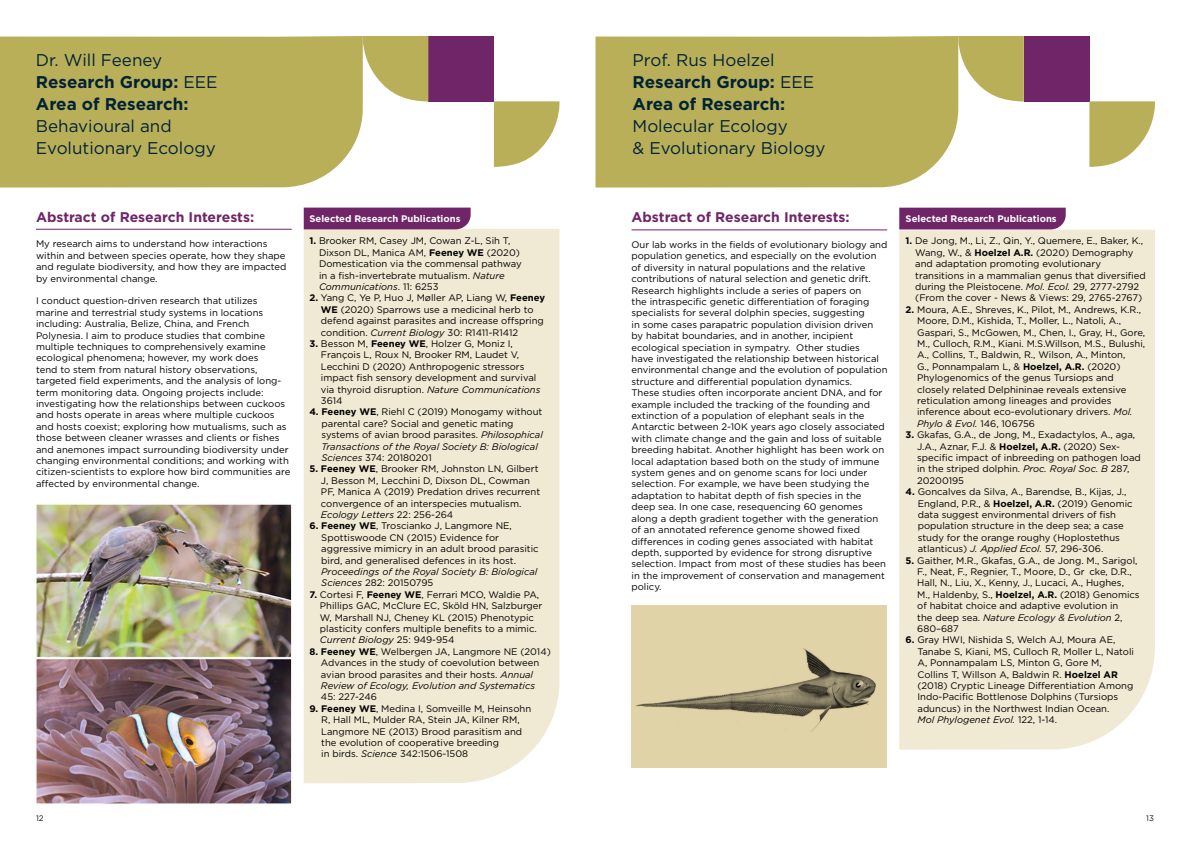
<style>
.page{position:relative;width:1191px;height:842px;background:#fff}
.page>*{position:absolute;margin:0;border:0;box-sizing:border-box;transform-origin:0 0}
.t1{font:700 17px/22px "Gotham";color:#002337}
.t2{font:17px/22px "Gotham";color:#002337}
.t3{font:700 14px "Gotham";color:#6f2568}
.t4{font:9.5px/11.4px "Gotham";color:#000}
.t5{font:italic 9.5px/11.4px "Gotham";color:#000}
.t6{font:700 9.5px "Gotham";color:#fff}
.t7{font:8px "Gotham";color:#12110c}
.s1{font-weight:400}
.s2{font-weight:700}
.s3{font-style:italic}
.s4{font-style:normal}
</style>
<div class="page">
<div style="left:595px;top:36px;width:363px;height:152px;background:#baaf59"></div>
<div style="left:0;top:36px;width:363px;height:152px;background:#baaf59"></div>
<div style="left:1023px;top:36px;width:66px;height:66px;background:#6f2568"></div>
<div style="left:428px;top:36px;width:66px;height:66px;background:#6f2568"></div>
<svg style="left:1089px;top:101px;width:66px;height:66px"></svg>
<svg style="left:494px;top:101px;width:66px;height:66px"></svg>
<svg style="left:957px;top:36px;width:66px;height:66px"></svg>
<svg style="left:361px;top:36px;width:67px;height:66px"></svg>
<div style="left:899px;top:208px;width:166px;height:21px;background:#6f2568"></div>
<div style="left:304px;top:208px;width:166px;height:21px;background:#6f2568"></div>
<img style="left:38px;top:506px;width:252px;height:296px">
<div style="left:36px;top:504px;width:256px;height:300px;border:1px solid #fafafb"></div>
<div style="left:304px;top:229px;width:255px;height:554px;background:#f0e9d3"></div>
<hr style="left:36px;top:229px;width:256px;height:1px;background:#6f2568">
<div style="left:899px;top:230px;width:256px;height:520px;background:#f0e9d3"></div>
<hr style="left:631px;top:229px;width:256px;height:1px;background:#6f2568">
<div style="left:631px;top:605px;width:256px;height:163px;background:#e1d3a8"></div>
<img style="left:636px;top:648px;width:240px;height:84px">
<h1 class="t1" style="left:36px;top:49px;width:183px"><span class="s1">Dr. Will Feeney<br></span>Research Group: <span class="s1">EEE<br></span>Area of Research:</h1>
<h1 class="t2" style="left:36px;top:114px;width:181px">Behavioural and<br>Evolutionary Ecology</h1>
<h2 class="t3" style="left:36px;top:207px;width:220px">Abstract of Research Interests:</h2>
<p class="t4" style="left:36px;top:238px;width:252px">My research aims to understand how interactions within and between species operate, how they shape and regulate biodiversity, and how they are impacted by environmental change.</p>
<p class="t4" style="left:36px;top:295px;width:256px">I conduct question-driven research that utilizes marine and terrestrial study systems in locations including: Australia, Belize, China, and French Polynesia. I aim to produce studies that combine multiple techniques to comprehensively examine ecological phenomena; however, my work does<br>tend to stem from natural history observations, targeted field experiments, and the analysis of long&shy;term monitoring data. Ongoing projects include: investigating how the relationships between cuckoos and hosts operate in areas where multiple cuckoos and hosts coexist; exploring how mutualisms, such as those between cleaner wrasses and clients or fishes and anemones impact surrounding biodiversity under changing environmental conditions; and working with citizen-scientists to explore how bird communities are affected by environmental change.</p>
<p class="t6" style="left:309px;top:212px;width:153px">Selected Research Publications</p>
<p class="t4" style="left:319px;top:235px;width:204px;text-indent:-10px"><span class="s2">1.</span> Brooker RM, Casey JM, Cowan Z-L, Sih T, Dixson DL, Manica AM, <span class="s2">Feeney WE</span> (2020)<br>Domestication via the commensal pathway in a fish-invertebrate mutualism. <span class="s3">Nature Communications</span>. 11: 6253</p>
<p class="t4" style="left:321px;top:292px;width:226px;text-indent:-11px"><span class="s2">2.</span> Yang C, Ye P, Huo J, Møller AP, Liang W, <span class="s2">Feeney WE</span> (2020) Sparrows use a medicinal herb to defend against parasites and increase offspring condition. <span class="s3">Current Biology</span> 30: R1411-R1412</p>
<p class="t4" style="left:321px;top:338px;width:221px;text-indent:-11px"><span class="s2">3.</span> Besson M, <span class="s2">Feeney WE</span>, Holzer G, Moniz I, François L, Roux N, Brooker RM, Laudet V, Lecchini D (2020) Anthropogenic stressors impact fish sensory development and survival via thyroid disruption. <span class="s3">Nature Communications </span>3614</p>
<p class="t4" style="left:321px;top:406px;width:223px;text-indent:-12px"><span class="s2">4. Feeney WE</span>, Riehl C (2019) Monogamy without parental care? Social and genetic mating systems of avian brood parasites. <span class="s3">Philosophical Transactions of the Royal Society B: Biological Sciences</span> 374: 20180201</p>
<p class="t4" style="left:321px;top:463px;width:221px;text-indent:-12px"><span class="s2">5. Feeney WE</span>, Brooker RM, Johnston LN, Gilbert J, Besson M, Lecchini D, Dixson DL, Cowman PF, Manica A (2019) Predation drives recurrent convergence of an interspecies mutualism.<br><span class="s3">Ecology Letters</span> 22: 256-264</p>
<p class="t4" style="left:321px;top:520px;width:219px;text-indent:-12px"><span class="s2">6. Feeney WE</span>, Troscianko J, Langmore NE, Spottiswoode CN (2015) Evidence for aggressive mimicry in an adult brood parasitic bird, and generalised defences in its host.</p>
<p class="t5" style="left:321px;top:566px;width:218px">Proceedings of the Royal Society B: Biological<br>Sciences <span class="s4">282: 20150795</span></p>
<p class="t4" style="left:320px;top:588px;width:224px;text-indent:-10px"><span class="s2">7.</span> Cortesi F, <span class="s2">Feeney WE</span>, Ferrari MCO, Waldie PA, Phillips GAC, McClure EC, Sköld HN, Salzburger W, Marshall NJ, Cheney KL (2015) Phenotypic plasticity confers multiple benefits to a mimic.<br><span class="s3">Current Biology</span> 25: 949-954</p>
<p class="t4" style="left:321px;top:645px;width:231px;text-indent:-12px"><span class="s2">8. Feeney WE</span>, Welbergen JA, Langmore NE (2014)<br>Advances in the study of coevolution between avian brood parasites and their hosts. <span class="s3">Annual Review of Ecology, Evolution and Systematics</span></p>
<p class="t4" style="left:321px;top:691px;width:57px">45: 227-246</p>
<p class="t4" style="left:321px;top:702px;width:211px;text-indent:-12px"><span class="s2">9. Feeney WE</span>, Medina I, Somveille M, Heinsohn R, Hall ML, Mulder RA, Stein JA, Kilner RM, Langmore NE (2013) Brood parasitism and the evolution of cooperative breeding<br>in birds. <span class="s3">Science</span> 342:1506-1508</p>
<h1 class="t1" style="left:632px;top:49px;width:183px"><span class="s1">Prof. Rus Hoelzel<br></span>Research Group: <span class="s1">EEE<br></span>Area of Research:</h1>
<h1 class="t2" style="left:632px;top:115px;width:194px">Molecular Ecology<br>&amp; Evolutionary Biology</h1>
<h2 class="t3" style="left:631px;top:208px;width:220px">Abstract of Research Interests:</h2>
<p class="t4" style="left:631px;top:239px;width:257px">Our lab works in the fields of evolutionary biology and population genetics, and especially on the evolution of diversity in natural populations and the relative contributions of natural selection and genetic drift.<br>Research highlights include a series of papers on<br>the intraspecific genetic differentiation of foraging specialists for several dolphin species, suggesting<br>in some cases parapatric population division driven<br>by habitat boundaries, and in another, incipient ecological speciation in sympatry. Other studies<br>have investigated the relationship between historical environmental change and the evolution of population structure and differential population dynamics.<br>These studies often incorporate ancient DNA, and for example included the tracking of the founding and extinction of a population of elephant seals in the Antarctic between 2-10K years ago closely associated with climate change and the gain and loss of suitable breeding habitat. Another highlight has been work on local adaptation based both on the study of immune system genes and on genome scans for loci under selection. For example, we have been studying the adaptation to habitat depth of fish species in the deep sea. In one case, resequencing 60 genomes along a depth gradient together with the generation of an annotated reference genome showed fixed differences in coding genes associated with habitat depth, supported by evidence for strong disruptive selection. Impact from most of these studies has been in the improvement of conservation and management policy.</p>
<p class="t6" style="left:905px;top:212px;width:153px">Selected Research Publications</p>
<p class="t4" style="left:915px;top:235px;width:232px;text-indent:-10px"><span class="s2">1.</span> De Jong, M., Li, Z., Qin, Y., Quemere, E., Baker, K., Wang, W., &amp; <span class="s2">Hoelzel A.R.</span> (2020) Demography and adaptation promoting evolutionary transitions in a mammalian genus that diversified during the Pleistocene. <span class="s3">Mol. Ecol.</span> 29, 2777-2792 (From the cover - News &amp; Views: 29, 2765-2767)</p>
<p class="t4" style="left:917px;top:303px;width:230px;text-indent:-11px"><span class="s2">2.</span> Moura, A.E., Shreves, K., Pilot, M., Andrews, K.R., Moore, D.M., Kishida, T., Moller, L., Natoli, A., Gaspari, S., McGowen, M., Chen, I., Gray, H., Gore, M., Culloch, R.M., Kiani. M.S.Willson, M.S., Bulushi, A., Collins, T., Baldwin, R., Wilson, A., Minton,<br>G., Ponnampalam L, &amp; <span class="s2">Hoelzel, A.R.</span> (2020)<br>Phylogenomics of the genus Tursiops and closely related Delphininae reveals extensive reticulation among lineages and provides inference about eco-evolutionary drivers. <span class="s3">Mol.<br>Phylo &amp; Evol.</span> 146, 106756</p>
<p class="t4" style="left:917px;top:429px;width:225px;text-indent:-11px"><span class="s2">3.</span> Gkafas, G.A., de Jong, M., Exadactylos, A., aga, J.A., Aznar, F.J. &amp; <span class="s2">Hoelzel, A.R.</span> (2020) Sex&shy;specific impact of inbreeding on pathogen load in the striped dolphin. <span class="s3">Proc. Royal Soc. B</span> 287, 20200195</p>
<p class="t4" style="left:917px;top:486px;width:216px;text-indent:-12px"><span class="s2">4.</span> Goncalves da Silva, A., Barendse, B., Kijas, J., England, P.R., &amp; <span class="s2">Hoelzel, A.R.</span> (2019) Genomic data suggest environmental drivers of fish population structure in the deep sea; a case study for the orange roughy (Hoplostethus atlanticus) <span class="s3">J. Applied Ecol.</span> 57, 296-306.</p>
<p class="t4" style="left:917px;top:554px;width:224px;text-indent:-12px"><span class="s2">5.</span> Gaither, M.R., Gkafas, G.A., de Jong. M., Sarigol, F., Neat, F., Regnier, T., Moore, D., Grӧcke, D.R., Hall, N., Liu, X., Kenny, J., Lucaci, A., Hughes,<br>M., Haldenby, S., <span class="s2">Hoelzel, A.R.</span> (2018) Genomics of habitat choice and adaptive evolution in<br>the deep sea. <span class="s3">Nature Ecology &amp; Evolution</span> 2, 680–687</p>
<p class="t4" style="left:917px;top:634px;width:218px;text-indent:-12px"><span class="s2">6.</span> Gray HWI, Nishida S, Welch AJ, Moura AE, Tanabe S, Kiani, MS, Culloch R, Moller L, Natoli A, Ponnampalam LS, Minton G, Gore M, Collins T, Willson A, Baldwin R. <span class="s2">Hoelzel AR </span>(2018) Cryptic Lineage Differentiation Among Indo-Pacific Bottlenose Dolphins (Tursiops aduncus) in the Northwest Indian Ocean.<br><span class="s3">Mol Phylogenet Evol.</span> 122, 1-14.</p>
<p class="t7" style="left:36px;top:813px;width:9px">12</p>
<p class="t7" style="left:1146px;top:813px;width:9px">13</p>
</div>
